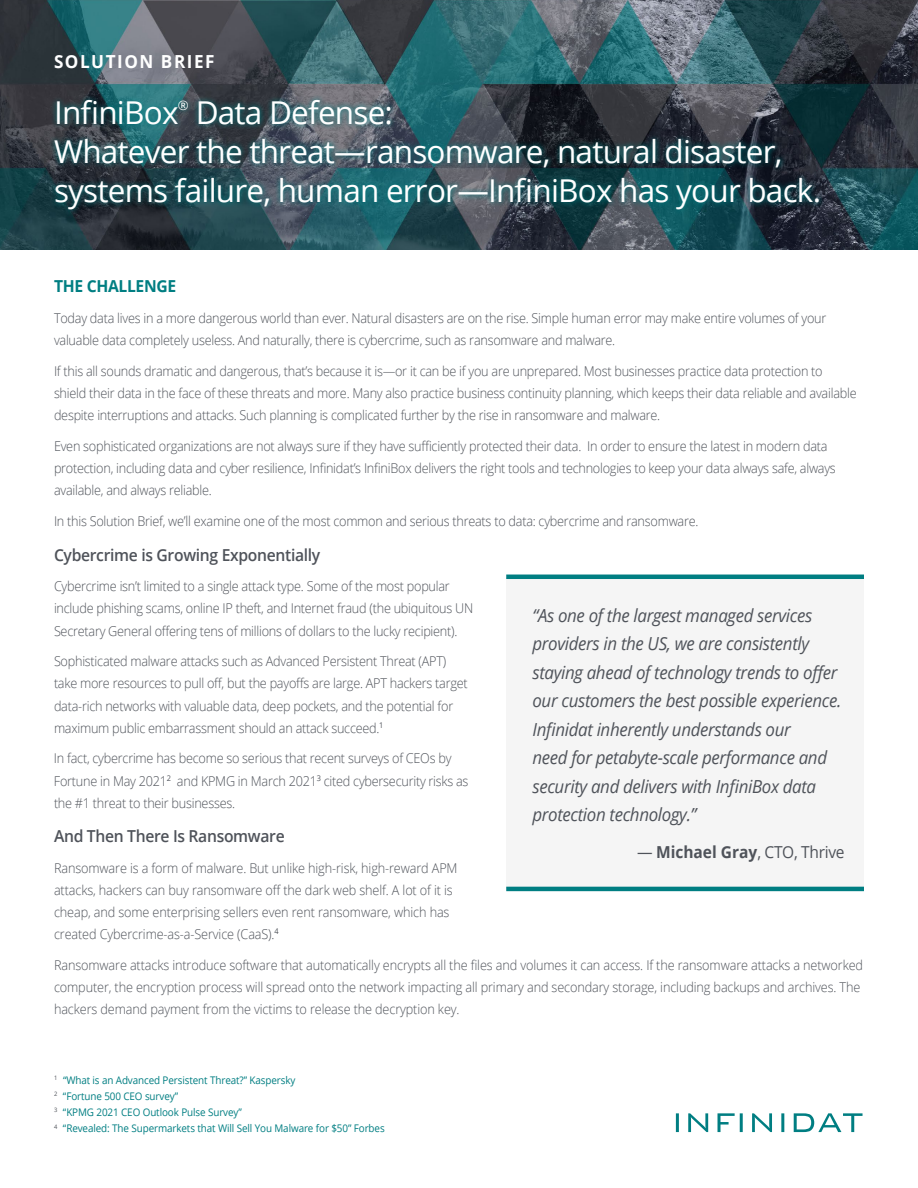
<style>
.page{position:relative;width:918px;height:1188px;background:#fff}
.page>*{position:absolute;margin:0;border:0;box-sizing:border-box;transform-origin:0 0}
.t1{font:31.5px/39px "Open Sans";letter-spacing:-.025em;color:#fff}
.t2{font:italic 18px/28.5px "Open Sans";letter-spacing:-.02em;color:#4f535a;scale:.94 1}
.t3{font:700 18px "Open Sans";letter-spacing:.09em;color:#fff;scale:.95 1}
.t4{font:600 16.5px "Open Sans";letter-spacing:-.02em;color:#4f535a;scale:.95 1}
.t5{font:16.5px "Open Sans";letter-spacing:-.02em;color:#4f535a;scale:.94 1}
.t6{font:700 16.5px "Open Sans";letter-spacing:-.02em;color:#007e82;scale:.95 1}
.t7{font:300 13.5px/22.2px "Open Sans";letter-spacing:-.02em;color:#4f535a;scale:.94 1}
.t8{font:13.05px "Open Sans";color:#fff}
.t9{font:10.5px/16.2px "Open Sans";letter-spacing:-.01em;color:#007e82;scale:.94 1}
.s1{font-weight:700}
</style>
<div class="page">
<img style="left:0;top:0;width:918px;height:250px">
<svg style="left:49px;top:94px;width:776px;height:121px;background:#2c4b54"></svg>
<svg style="left:676px;top:1113px;width:187px;height:19px"></svg>
<div style="left:506px;top:577px;width:358px;height:312px;background:#f5f5f5"></div>
<hr style="left:506px;top:575px;width:358px;height:4px;background:#007e82">
<hr style="left:506px;top:887px;width:358px;height:4px;background:#007e82">
<h2 class="t3" style="left:54px;top:49px;width:171px">SOLUTION BRIEF</h2>
<h1 class="t1" style="left:54px;top:92px;width:126px">InfiniBox</h1>
<p class="t8" style="left:178px;top:97px;width:12px">®</p>
<h1 class="t1" style="left:54px;top:92px;width:769px;text-indent:142px">Data Defense:<br>Whatever the threat—ransomware, natural disaster, systems failure, human error—InfiniBox has your back.</h1>
<p class="t6" style="left:54px;top:275px;width:130px">THE CHALLENGE</p>
<p class="t7" style="left:54px;top:307px;width:823px">Today data lives in a more dangerous world than ever. Natural disasters are on the rise. Simple human error may make entire volumes of your valuable data completely useless. And naturally, there is cybercrime, such as ransomware and malware.</p>
<p class="t7" style="left:54px;top:360px;width:855px">If this all sounds dramatic and dangerous, that’s because it is—or it can be if you are unprepared. Most businesses practice data protection to shield their data in the face of these threats and more. Many also practice business continuity planning, which keeps their data reliable and available despite interruptions and attacks. Such planning is complicated further by the rise in ransomware and malware.</p>
<p class="t7" style="left:54px;top:435px;width:833px">Even sophisticated organizations are not always sure if they have sufficiently protected their data. In order to ensure the latest in modern data protection, including data and cyber resilience, Infinidat’s InfiniBox delivers the right tools and technologies to keep your data always safe, always available, and always reliable.</p>
<p class="t7" style="left:54px;top:510px;width:687px">In this Solution Brief, we’ll examine one of the most common and serious threats to data: cybercrime and ransomware.</p>
<p class="t4" style="left:54px;top:543px;width:282px">Cybercrime is Growing Exponentially</p>
<p class="t7" style="left:54px;top:575px;width:447px">Cybercrime isn’t limited to a single attack type. Some of the most popular include phishing scams, online IP theft, and Internet fraud (the ubiquitous UN<br>Secretary General offering tens of millions of dollars to the lucky recipient).</p>
<p class="t7" style="left:54px;top:650px;width:442px">Sophisticated malware attacks such as Advanced Persistent Threat (APT) take more resources to pull off, but the payoffs are large. APT hackers target data-rich networks with valuable data, deep pockets, and the potential for maximum public embarrassment should an attack succeed.<sup>1</sup></p>
<p class="t7" style="left:54px;top:747px;width:443px">In fact, cybercrime has become so serious that recent surveys of CEOs by<br>Fortune in May 2021<sup>2</sup> and KPMG in March 2021<sup>3</sup> cited cybersecurity risks as the #1 threat to their businesses.</p>
<p class="t4" style="left:54px;top:825px;width:244px">And Then There Is Ransomware</p>
<p class="t7" style="left:54px;top:856px;width:431px">Ransomware is a form of malware. But unlike high-risk, high-reward APM attacks, hackers can buy ransomware off the dark web shelf. A lot of it is cheap, and some enterprising sellers even rent ransomware, which has created Cybercrime-as-a-Service (CaaS).<sup>4</sup></p>
<p class="t7" style="left:54px;top:953px;width:862px">Ransomware attacks introduce software that automatically encrypts all the files and volumes it can access. If the ransomware attacks a networked computer, the encryption process will spread onto the network impacting all primary and secondary storage, including backups and archives. The hackers demand payment from the victims to release the decryption key.</p>
<p class="t2" style="left:532px;top:601px;width:330px">“As one of the largest managed services providers in the US, we are consistently staying ahead of technology trends to offer our customers the best possible experience.<br>Infinidat inherently understands our<br>need for petabyte-scale performance and security and delivers with InfiniBox data protection technology.”</p>
<p class="t5" style="left:637px;top:841px;width:222px">— <span class="s1">Michael Gray</span>, CTO, Thrive</p>
<p class="t9" style="left:54px;top:1072px;width:353px"><sup>1</sup> “What is an Advanced Persistent Threat?” Kaspersky<br><sup>2</sup> “Fortune 500 CEO survey”<br><sup>3</sup> “KPMG 2021 CEO Outlook Pulse Survey”<br><sup>4</sup> “Revealed: The Supermarkets that Will Sell You Malware for $50” Forbes</p>
</div>
